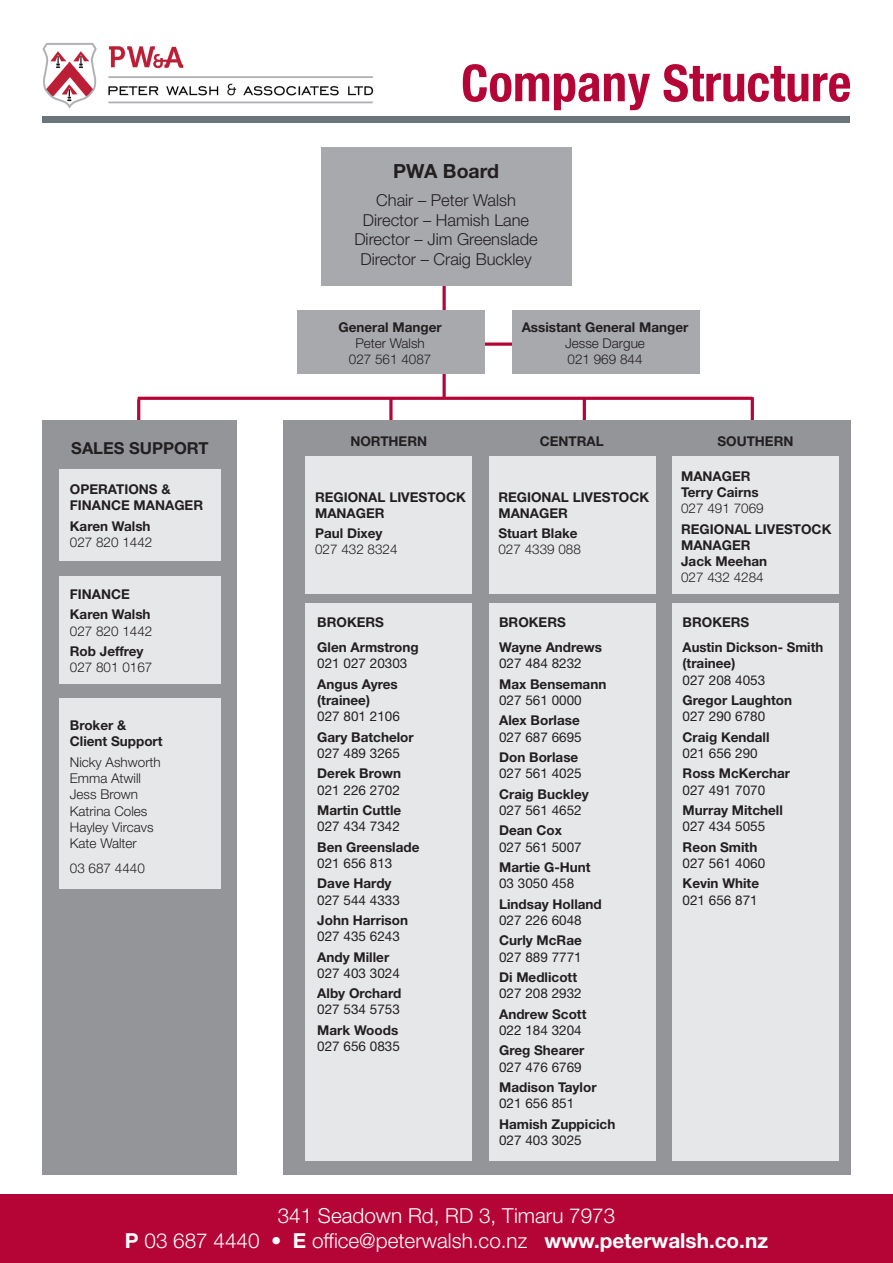
<style>
.page{position:relative;width:893px;height:1263px;background:#fff}
.page>*{position:absolute;margin:0;border:0;box-sizing:border-box;transform-origin:0 0}
.t1{font:700 condensed 51px "Helvetica Neue";color:#b50536}
.t2{font:300 20.7px/24.9px "Helvetica Neue";color:#fff;text-align:center}
.t3{font:700 19.5px "Helvetica Neue";color:#231f20}
.t4{font:300 16.5px/19.8px "Helvetica Neue";color:#231f20;text-align:center}
.t5{font:700 16.5px "Helvetica Neue";color:#231f20}
.t6{font:700 13.5px/16.2px "Helvetica Neue";color:#231f20}
.t7{font:13.5px "Helvetica Neue";color:#231f20}
.t8{font:300 13.5px/16.2px "Helvetica Neue";color:#231f20}
.s1{font-weight:700}
</style>
<div class="page">
<div style="left:0;top:1195px;width:893px;height:68px;background:#b50536"></div>
<hr style="left:137px;top:399px;width:3px;height:78px;background:#b50536">
<div style="left:43px;top:420px;width:194px;height:755px;background:#939598"></div>
<hr style="left:751px;top:397px;width:3px;height:37px;background:#b50536">
<svg style="left:389px;top:400px;width:4px;height:20px"></svg>
<hr style="left:583px;top:397px;width:3px;height:37px;background:#b50536">
<div style="left:283px;top:420px;width:567px;height:755px;background:#939598"></div>
<hr style="left:138px;top:397px;width:614px;height:3px;background:#b50536">
<hr style="left:443px;top:259px;width:3px;height:138px;background:#b50536">
<svg style="left:485px;top:342px;width:27px;height:4px"></svg>
<div style="left:321px;top:147px;width:251px;height:139px;background:#a8a9ad"></div>
<div style="left:297px;top:311px;width:188px;height:63px;background:#a8a9ad"></div>
<div style="left:512px;top:311px;width:188px;height:63px;background:#a8a9ad"></div>
<div style="left:305px;top:456px;width:167px;height:137px;background:#e6e7e9"></div>
<div style="left:59px;top:469px;width:162px;height:92px;background:#e6e7e9"></div>
<div style="left:59px;top:577px;width:162px;height:107px;background:#e6e7e9"></div>
<div style="left:59px;top:698px;width:162px;height:191px;background:#e6e7e9"></div>
<div style="left:489px;top:456px;width:167px;height:137px;background:#e6e7e9"></div>
<div style="left:672px;top:456px;width:167px;height:137px;background:#e6e7e9"></div>
<div style="left:305px;top:603px;width:167px;height:558px;background:#e6e7e9"></div>
<div style="left:489px;top:603px;width:167px;height:558px;background:#e6e7e9"></div>
<div style="left:672px;top:603px;width:167px;height:558px;background:#e6e7e9"></div>
<img style="left:42px;top:43px;width:357px;height:76px">
<div style="left:43px;top:117px;width:807px;height:6px;background:#6a747b"></div>
<h1 class="t1" style="left:461px;top:52px;width:392px">Company Structure</h1>
<h3 class="t3" style="left:393px;top:159px;width:107px">PWA Board</h3>
<p class="t4" style="left:354px;top:190px;width:185px">Chair – Peter Walsh<br>Director – Hamish Lane<br>Director – Jim Greenslade<br>Director – Craig Buckley</p>
<p class="t5" style="left:71px;top:438px;width:139px">SALES SUPPORT</p>
<p class="t6" style="left:70px;top:481px;width:135px">OPERATIONS &amp;<br>FINANCE MANAGER</p>
<p class="t6" style="left:70px;top:517px;width:82px">Karen Walsh</p>
<p class="t8" style="left:70px;top:534px;width:84px">027 820 1442</p>
<p class="t6" style="left:70px;top:584px;width:82px;line-height:20.4px">FINANCE<br>Karen Walsh</p>
<p class="t8" style="left:70px;top:622px;width:84px">027 820 1442</p>
<p class="t6" style="left:70px;top:643px;width:75px">Rob Jeffrey</p>
<p class="t8" style="left:70px;top:659px;width:84px">027 801 0167</p>
<p class="t6" style="left:70px;top:717px;width:94px">Broker &amp;<br>Client Support</p>
<p class="t8" style="left:70px;top:754px;width:93px">Nicky Ashworth<br>Emma Atwill<br>Jess Brown<br>Katrina Coles<br>Hayley Vircavs<br>Kate Walter</p>
<p class="t8" style="left:70px;top:859px;width:77px">03 687 4440</p>
<p class="t6" style="left:338px;top:319px;width:105px">General Manger</p>
<p class="t8" style="left:349px;top:335px;width:84px;text-align:center">Peter Walsh<br>027 561 4087</p>
<p class="t6" style="left:522px;top:319px;width:168px">Assistant General Manger</p>
<p class="t8" style="left:565px;top:335px;width:81px">Jesse Dargue<br>021 969 844</p>
<p class="t6" style="left:350px;top:433px;width:78px">NORTHERN</p>
<p class="t6" style="left:540px;top:433px;width:66px">CENTRAL</p>
<p class="t6" style="left:717px;top:433px;width:78px">SOUTHERN</p>
<p class="t6" style="left:315px;top:488px;width:152px">REGIONAL LIVESTOCK<br>MANAGER</p>
<p class="t6" style="left:315px;top:525px;width:69px">Paul Dixey</p>
<p class="t8" style="left:315px;top:541px;width:84px">027 432 8324</p>
<p class="t6" style="left:317px;top:610px;width:103px;line-height:24.8px">BROKERS<br>Glen Armstrong</p>
<p class="t7" style="left:317px;top:655px;width:92px">021 027 20303</p>
<p class="t6" style="left:317px;top:676px;width:82px">Angus Ayres (trainee)</p>
<p class="t7" style="left:317px;top:708px;width:84px">027 801 2106</p>
<p class="t6" style="left:317px;top:728px;width:98px">Gary Batchelor</p>
<p class="t7" style="left:317px;top:745px;width:84px">027 489 3265</p>
<p class="t6" style="left:317px;top:765px;width:85px">Derek Brown</p>
<p class="t7" style="left:317px;top:782px;width:84px">021 226 2702</p>
<p class="t6" style="left:317px;top:802px;width:85px">Martin Cuttle</p>
<p class="t7" style="left:317px;top:818px;width:84px">027 434 7342</p>
<p class="t6" style="left:317px;top:838px;width:104px">Ben Greenslade</p>
<p class="t7" style="left:317px;top:855px;width:77px">021 656 813</p>
<p class="t6" style="left:317px;top:875px;width:76px">Dave Hardy</p>
<p class="t7" style="left:317px;top:892px;width:84px">027 544 4333</p>
<p class="t6" style="left:317px;top:912px;width:92px">John Harrison</p>
<p class="t7" style="left:317px;top:928px;width:84px">027 435 6243</p>
<p class="t6" style="left:317px;top:948px;width:73px">Andy Miller</p>
<p class="t7" style="left:317px;top:965px;width:84px">027 403 3024</p>
<p class="t6" style="left:317px;top:985px;width:86px">Alby Orchard</p>
<p class="t7" style="left:317px;top:1002px;width:84px">027 534 5753</p>
<p class="t6" style="left:317px;top:1022px;width:82px">Mark Woods</p>
<p class="t7" style="left:317px;top:1038px;width:84px">027 656 0835</p>
<p class="t6" style="left:498px;top:488px;width:152px">REGIONAL LIVESTOCK<br>MANAGER</p>
<p class="t6" style="left:498px;top:525px;width:81px">Stuart Blake</p>
<p class="t8" style="left:498px;top:541px;width:84px">027 4339 088</p>
<p class="t6" style="left:499px;top:610px;width:105px;line-height:24.8px">BROKERS<br>Wayne Andrews</p>
<p class="t7" style="left:499px;top:655px;width:84px">027 484 8232</p>
<p class="t6" style="left:499px;top:676px;width:109px">Max Bensemann</p>
<p class="t7" style="left:499px;top:692px;width:84px">027 561 0000</p>
<p class="t6" style="left:499px;top:712px;width:82px">Alex Borlase</p>
<p class="t7" style="left:499px;top:729px;width:84px">027 687 6695</p>
<p class="t6" style="left:499px;top:749px;width:81px">Don Borlase</p>
<p class="t7" style="left:499px;top:765px;width:84px">027 561 4025</p>
<p class="t6" style="left:499px;top:785px;width:91px">Craig Buckley</p>
<p class="t7" style="left:499px;top:802px;width:84px">027 561 4652</p>
<p class="t6" style="left:499px;top:822px;width:64px">Dean Cox</p>
<p class="t7" style="left:499px;top:839px;width:84px">027 561 5007</p>
<p class="t6" style="left:499px;top:859px;width:93px">Martie G-Hunt</p>
<p class="t7" style="left:499px;top:875px;width:77px">03 3050 458</p>
<p class="t6" style="left:499px;top:895px;width:104px">Lindsay Holland</p>
<p class="t7" style="left:499px;top:912px;width:84px">027 226 6048</p>
<p class="t6" style="left:499px;top:932px;width:84px">Curly McRae</p>
<p class="t7" style="left:499px;top:949px;width:84px">027 889 7771</p>
<p class="t6" style="left:499px;top:969px;width:79px">Di Medlicott</p>
<p class="t7" style="left:499px;top:985px;width:84px">027 208 2932</p>
<p class="t6" style="left:499px;top:1005px;width:89px">Andrew Scott</p>
<p class="t7" style="left:499px;top:1022px;width:84px">022 184 3204</p>
<p class="t6" style="left:499px;top:1042px;width:87px">Greg Shearer</p>
<p class="t7" style="left:499px;top:1059px;width:84px">027 476 6769</p>
<p class="t6" style="left:499px;top:1079px;width:99px">Madison Taylor</p>
<p class="t7" style="left:499px;top:1095px;width:77px">021 656 851</p>
<p class="t6" style="left:499px;top:1115px;width:118px">Hamish Zuppicich</p>
<p class="t7" style="left:499px;top:1132px;width:84px">027 403 3025</p>
<p class="t6" style="left:681px;top:467px;width:79px">MANAGER<br>Terry Cairns</p>
<p class="t8" style="left:681px;top:500px;width:84px">027 491 7069</p>
<p class="t6" style="left:681px;top:520px;width:152px">REGIONAL LIVESTOCK<br>MANAGER<br>Jack Meehan</p>
<p class="t8" style="left:681px;top:569px;width:84px">027 432 4284</p>
<p class="t6" style="left:683px;top:610px;width:142px;line-height:24.6px">BROKERS<br>Austin Dickson- Smith</p>
<p class="t6" style="left:683px;top:655px;width:54px">(trainee)</p>
<p class="t7" style="left:683px;top:672px;width:84px">027 208 4053</p>
<p class="t6" style="left:683px;top:692px;width:111px">Gregor Laughton</p>
<p class="t7" style="left:683px;top:708px;width:84px">027 290 6780</p>
<p class="t6" style="left:683px;top:728px;width:88px">Craig Kendall</p>
<p class="t7" style="left:683px;top:745px;width:77px">021 656 290</p>
<p class="t6" style="left:683px;top:765px;width:109px">Ross McKerchar</p>
<p class="t7" style="left:683px;top:782px;width:84px">027 491 7070</p>
<p class="t6" style="left:683px;top:802px;width:102px">Murray Mitchell</p>
<p class="t7" style="left:683px;top:818px;width:84px">027 434 5055</p>
<p class="t6" style="left:683px;top:838px;width:76px">Reon Smith</p>
<p class="t7" style="left:683px;top:855px;width:84px">027 561 4060</p>
<p class="t6" style="left:683px;top:875px;width:78px">Kevin White</p>
<p class="t7" style="left:683px;top:892px;width:77px">021 656 871</p>
<h2 class="t2" style="left:125px;top:1203px;width:645px">341 Seadown Rd, RD 3, Timaru 7973<br><span class="s1">P</span> 03 687 4440 • <span class="s1">E</span> office@peterwalsh.co.nz <span class="s1">www.peterwalsh.co.nz</span></h2>
</div>
